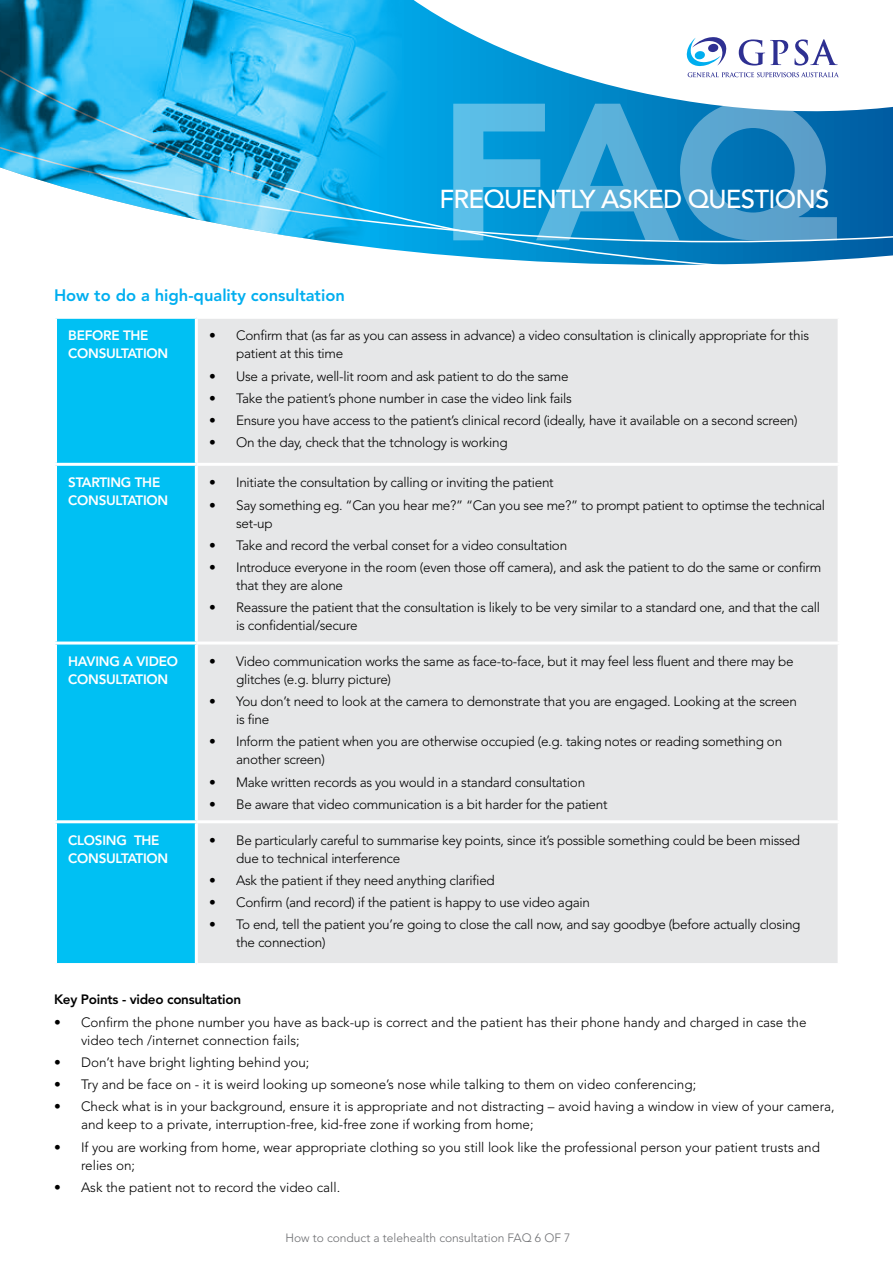
<style>
.page{position:relative;width:893px;height:1263px;background:#fff}
.page>*{position:absolute;margin:0;border:0;box-sizing:border-box;transform-origin:0 0}
.t1{font:900 192.9px "Avenir LT Std";color:#fff}
.t2{font:500 25.8px "Avenir LT Std";letter-spacing:-.03em;color:#fff}
.t3{font:800 16.5px "Avenir LT Std";color:#00aeef}
.t4{font:300 13.5px/18px "Avenir LT Std";letter-spacing:-.02em;color:#000}
.t5{font:300 13.5px/18px "Avenir LT Std";color:#000}
.t6{font:800 13.5px/18px "Avenir LT Std";letter-spacing:-.02em;color:#fff}
.t7{font:800 13.5px "Avenir LT Std";letter-spacing:-.02em;color:#000}
.t8{font:300 12px "Avenir LT Std";color:#6d6e71}
</style>
<div class="page">
<svg style="left:401px;top:136px;width:492px;height:129px;background:#0c87c5"></svg>
<svg style="left:401px;top:0;width:492px;height:136px"></svg>
<svg style="left:687px;top:37px;width:39px;height:29px"></svg>
<svg style="left:688px;top:72px;width:151px;height:5px"></svg>
<svg style="left:739px;top:39px;width:49px;height:27px"></svg>
<svg style="left:794px;top:39px;width:44px;height:27px"></svg>
<img style="left:0;top:0;width:401px;height:251px">
<div style="left:57px;top:319px;width:138px;height:644px;background:#00c0f3"></div>
<div style="left:198px;top:319px;width:640px;height:644px;background:#e6e7e8"></div>
<hr style="left:54px;top:463px;width:142px;height:3px;background:#fff">
<hr style="left:196px;top:463px;width:645px;height:3px;background:#fff">
<hr style="left:54px;top:641px;width:142px;height:3px;background:#fff">
<hr style="left:196px;top:641px;width:645px;height:3px;background:#fff">
<hr style="left:54px;top:820px;width:142px;height:3px;background:#fff">
<hr style="left:196px;top:820px;width:645px;height:3px;background:#fff">
<h1 class="t1" style="left:438px;top:56px;width:401px">FAQ</h1>
<h2 class="t2" style="left:439px;top:184px;width:391px">FREQUENTLY ASKED QUESTIONS</h2>
<p class="t3" style="left:54px;top:286px;width:292px">How to do a high-quality consultation</p>
<p class="t6" style="left:68px;top:327px;width:102px">BEFORE THE<br>CONSULTATION</p>
<p class="t4" style="left:236px;top:327px;width:574px;text-indent:-27px">• Confirm that (as far as you can assess in advance) a video consultation is clinically appropriate for this patient at this time</p>
<p class="t4" style="left:209px;top:367px;width:361px">• Use a private, well-lit room and ask patient to do the same</p>
<p class="t4" style="left:209px;top:389px;width:364px">• Take the patient’s phone number in case the video link fails</p>
<p class="t4" style="left:209px;top:411px;width:590px">• Ensure you have access to the patient’s clinical record (ideally, have it available on a second screen)</p>
<p class="t4" style="left:209px;top:434px;width:300px">• On the day, check that the tchnology is working</p>
<p class="t6" style="left:68px;top:474px;width:102px">STARTING THE<br>CONSULTATION</p>
<p class="t4" style="left:209px;top:474px;width:346px">• Initiate the consultation by calling or inviting the patient</p>
<p class="t4" style="left:236px;top:496px;width:591px;text-indent:-27px">• Say something eg. “Can you hear me?” “Can you see me?” to prompt patient to optimse the technical set-up</p>
<p class="t4" style="left:209px;top:536px;width:360px">• Take and record the verbal conset for a video consultation</p>
<p class="t4" style="left:236px;top:558px;width:587px;text-indent:-27px">• Introduce everyone in the room (even those off camera), and ask the patient to do the same or confirm that they are alone</p>
<p class="t4" style="left:236px;top:599px;width:585px;text-indent:-27px">• Reassure the patient that the consultation is likely to be very similar to a standard one, and that the call is confidential/secure</p>
<p class="t6" style="left:68px;top:652px;width:111px">HAVING A VIDEO<br>CONSULTATION</p>
<p class="t4" style="left:236px;top:652px;width:559px;text-indent:-27px">• Video communication works the same as face-to-face, but it may feel less fluent and there may be glitches (e.g. blurry picture)</p>
<p class="t4" style="left:236px;top:693px;width:562px;text-indent:-27px">• You don’t need to look at the camera to demonstrate that you are engaged. Looking at the screen is fine</p>
<p class="t4" style="left:236px;top:733px;width:548px;text-indent:-27px">• Inform the patient when you are otherwise occupied (e.g. taking notes or reading something on another screen)</p>
<p class="t4" style="left:209px;top:773px;width:378px">• Make written records as you would in a standard consultation</p>
<p class="t4" style="left:209px;top:795px;width:400px">• Be aware that video communication is a bit harder for the patient</p>
<p class="t6" style="left:68px;top:831px;width:102px">CLOSING THE<br>CONSULTATION</p>
<p class="t4" style="left:236px;top:831px;width:566px;text-indent:-27px">• Be particularly careful to summarise key points, since it’s possible something could be been missed due to technical interference</p>
<p class="t4" style="left:209px;top:871px;width:287px">• Ask the patient if they need anything clarified</p>
<p class="t4" style="left:209px;top:893px;width:382px">• Confirm (and record) if the patient is happy to use video again</p>
<p class="t4" style="left:236px;top:916px;width:566px;text-indent:-27px">• To end, tell the patient you’re going to close the call now, and say goodbye (before actually closing the connection)</p>
<p class="t7" style="left:54px;top:992px;width:189px">Key Points - video consultation</p>
<p class="t5" style="left:81px;top:1013px;width:727px;text-indent:-27px">• Confirm the phone number you have as back-up is correct and the patient has their phone handy and charged in case the video tech /internet connection fails;</p>
<p class="t5" style="left:54px;top:1053px;width:257px">• Don’t have bright lighting behind you;</p>
<p class="t5" style="left:54px;top:1075px;width:644px">• Try and be face on - it is weird looking up someone’s nose while talking to them on video conferencing;</p>
<p class="t5" style="left:81px;top:1098px;width:755px;text-indent:-27px">• Check what is in your background, ensure it is appropriate and not distracting – avoid having a window in view of your camera, and keep to a private, interruption-free, kid-free zone if working from home;</p>
<p class="t5" style="left:81px;top:1138px;width:740px;text-indent:-27px">• If you are working from home, wear appropriate clothing so you still look like the professional person your patient trusts and relies on;</p>
<p class="t5" style="left:54px;top:1178px;width:288px">• Ask the patient not to record the video call.</p>
<p class="t8" style="left:285px;top:1231px;width:286px">How to conduct a telehealth consultation FAQ 6 OF 7</p>
</div>
